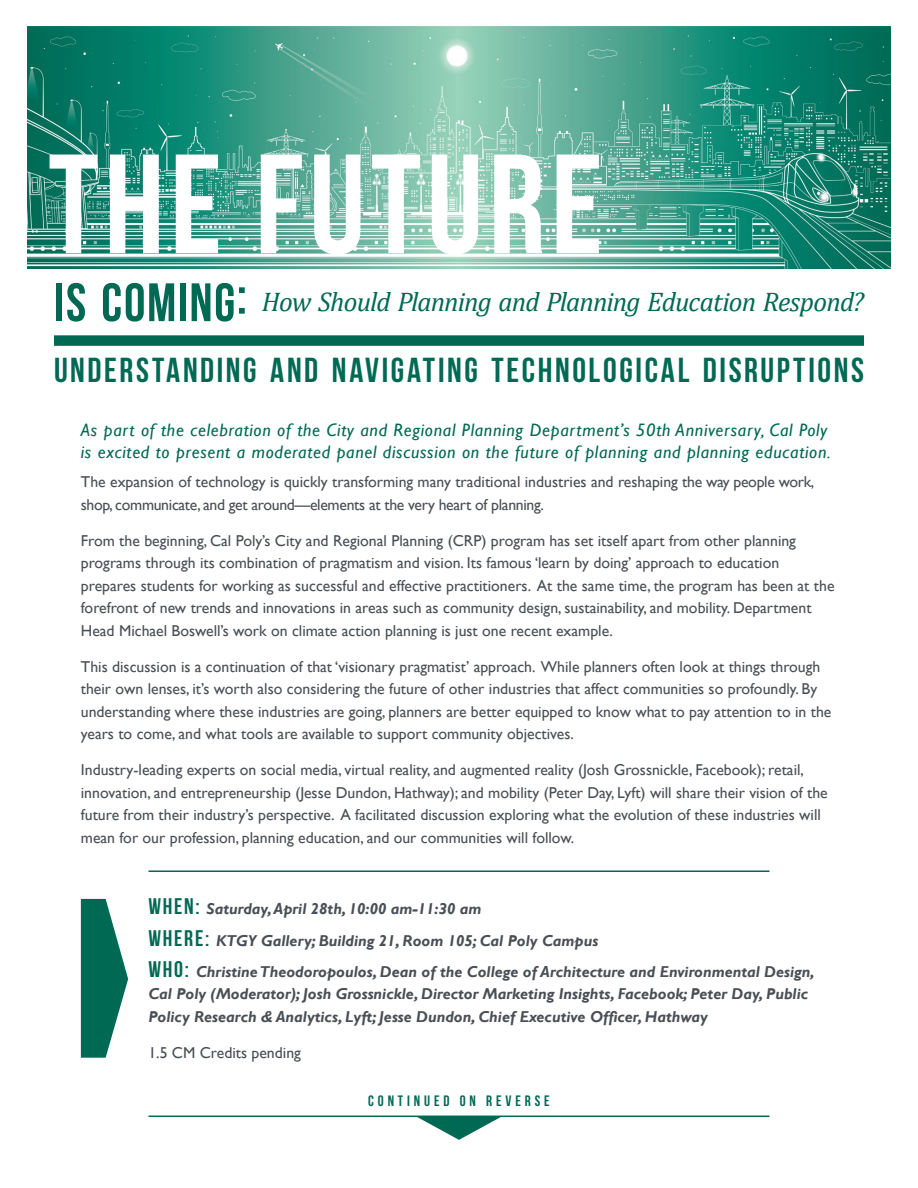
<style>
.page{position:relative;width:918px;height:1188px;background:#fff}
.page>*{position:absolute;margin:0;border:0;box-sizing:border-box;transform-origin:0 0}
.t1{font:700 141px "Bebas Neue";letter-spacing:.04em;color:#fff}
.t2{font:700 34.5px "Bebas Neue";letter-spacing:.075em;color:#006954}
.t3{font:italic 27px "Cambria";letter-spacing:-.03em;color:#006954}
.t4{font:italic 18px/21.6px "Gill Sans";letter-spacing:.04em;color:#006954}
.t5{font:15.75px/22.5px "Gill Sans";color:#4a4f55}
.t6{font:italic 700 15.75px/22.5px "Gill Sans";color:#4a4f55}
.t7{font:700 15px "Bebas Neue";letter-spacing:.26em;color:#006954}
.s1{font-family:"Bebas Neue";font-weight:700;font-style:normal;font-size:54px}
.s2{font-family:"Bebas Neue";font-style:normal;font-size:22.5px;color:#006954}
</style>
<div class="page">
<svg style="left:417px;top:1117px;width:84px;height:23px"></svg>
<hr style="left:148px;top:1116px;width:622px;height:1px;background:#006954">
<hr style="left:148px;top:870px;width:622px;height:2px;background:#006954">
<img style="left:27px;top:26px;width:864px;height:243px">
<div style="left:54px;top:335px;width:810px;height:11px;background:#006954"></div>
<svg style="left:81px;top:899px;width:47px;height:159px"></svg>
<p class="t1" style="left:48px;top:127px;width:556px">THE FUTURE</p>
<p class="t3" style="left:54px;top:282px;width:811px"><span class="s1">IS COMING:</span> How Should Planning and Planning Education Respond?</p>
<p class="t2" style="left:54px;top:351px;width:812px">UNDERSTANDING AND NAVIGATING TECHNOLOGICAL DISRUPTIONS</p>
<p class="t4" style="left:81px;top:420px;width:751px">As part of the celebration of the City and Regional Planning Department’s 50th Anniversary, Cal Poly is excited to present a moderated panel discussion on the future of planning and planning education.</p>
<p class="t5" style="left:81px;top:471px;width:735px">The expansion of technology is quickly transforming many traditional industries and reshaping the way people work, shop, communicate, and get around—elements at the very heart of planning.</p>
<p class="t5" style="left:81px;top:529px;width:755px">From the beginning, Cal Poly’s City and Regional Planning (CRP) program has set itself apart from other planning programs through its combination of pragmatism and vision. Its famous ‘learn by doing’ approach to education prepares students for working as successful and effective practitioners. At the same time, the program has been at the forefront of new trends and innovations in areas such as community design, sustainability, and mobility. Department Head Michael Boswell’s work on climate action planning is just one recent example.</p>
<p class="t5" style="left:81px;top:655px;width:752px">This discussion is a continuation of that ‘visionary pragmatist’ approach. While planners often look at things through their own lenses, it’s worth also considering the future of other industries that affect communities so profoundly. By understanding where these industries are going, planners are better equipped to know what to pay attention to in the years to come, and what tools are available to support community objectives.</p>
<p class="t5" style="left:81px;top:759px;width:748px">Industry-leading experts on social media, virtual reality, and augmented reality (Josh Grossnickle, Facebook); retail, innovation, and entrepreneurship (Jesse Dundon, Hathway); and mobility (Peter Day, Lyft) will share their vision of the future from their industry’s perspective. A facilitated discussion exploring what the evolution of these industries will mean for our profession, planning education, and our communities will follow.</p>
<p class="t6" style="left:148px;top:898px;width:335px"><span class="s2">WHEN:</span> Saturday, April 28th, 10:00 am-11:30 am</p>
<p class="t6" style="left:148px;top:929px;width:451px"><span class="s2">WHERE:</span> KTGY Gallery; Building 21, Room 105; Cal Poly Campus</p>
<p class="t6" style="left:148px;top:961px;width:668px"><span class="s2">WHO:</span> Christine Theodoropoulos, Dean of the College of Architecture and Environmental Design,<br>Cal Poly (Moderator); Josh Grossnickle, Director Marketing Insights, Facebook; Peter Day, Public<br>Policy Research &amp; Analytics, Lyft; Jesse Dundon, Chief Executive Officer, Hathway</p>
<p class="t5" style="left:148px;top:1041px;width:154px">1.5 CM Credits pending</p>
<p class="t7" style="left:368px;top:1092px;width:183px">CONTINUED ON REVERSE</p>
</div>
